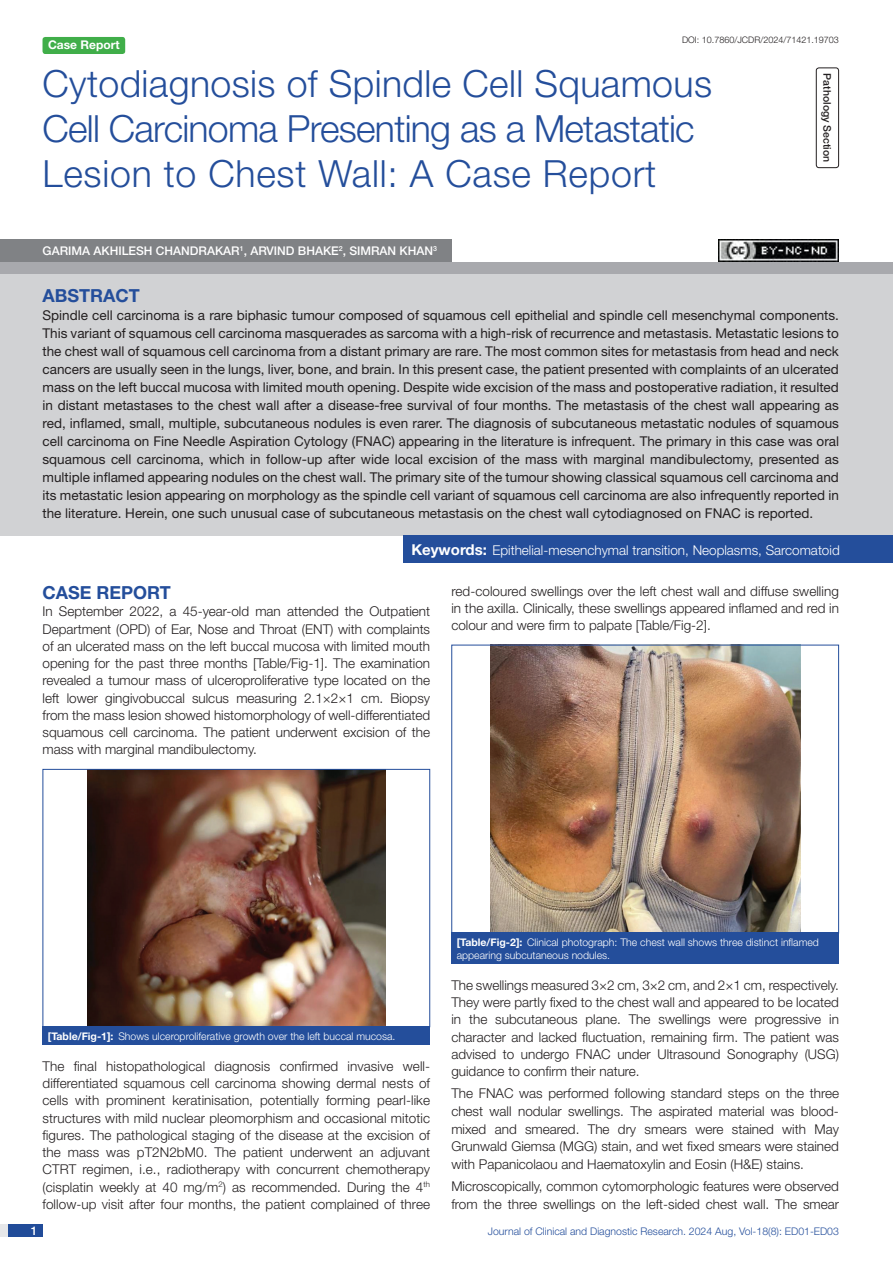
<style>
.page{position:relative;width:893px;height:1263px;background:#fff}
.page>*{position:absolute;margin:0;border:0;box-sizing:border-box;transform-origin:0 0}
.t1{font:300 37.5px/45px "Helvetica Neue";letter-spacing:.01em;color:#244e9b}
.Heading{font:700 18px "Helvetica Neue";color:#244e9b}
.Abstract_head{font:700 18px "Helvetica Neue";color:#244e9b}
.Body_text{font:300 13.5px/17.2px "Helvetica Neue";color:#231f20;text-align:justify}
.Abstract_Text{font:13.5px/18px "Helvetica Neue";color:#231f20;text-align:justify}
.Key_words{font:300 13.5px "Helvetica Neue";color:#fff}
.Author{font:500 12px "Helvetica Neue";color:#fff}
.t2{font:700 12px "Helvetica Neue";color:#fff}
.TABLE_FIG{font:300 10.5px/12.6px "Helvetica Neue";color:#fff}
.t3{font:300 10.5px "Helvetica Neue";color:#244e9b}
.section{font:500 10.5px "Helvetica Neue";color:#231f20}
.DOI{font:300 9px "Helvetica Neue";color:#231f20}
.s1{font-weight:700;font-size:15px}
.s2{font-weight:700}
</style>
<div class="page">
<div style="left:0;top:1224px;width:43px;height:13px;background:#e6e7e9"></div>
<div style="left:8px;top:1224px;width:35px;height:13px;background:#214c99"></div>
<div style="left:816px;top:67px;width:23px;height:101px;border:1px solid #231f20;border-radius:3px"></div>
<div style="left:43px;top:37px;width:82px;height:17px;background:#40ae49;border-radius:3px"></div>
<div style="left:0;top:262px;width:893px;height:12px;background:#a8a9ad"></div>
<div style="left:0;top:239px;width:451px;height:23px;background:#808285"></div>
<div style="left:0;top:274px;width:893px;height:261px;background:#d1d2d4"></div>
<div style="left:403px;top:535px;width:490px;height:28px;background:#244e9b"></div>
<img style="left:87px;top:771px;width:298px;height:254px">
<div style="left:43px;top:769px;width:387px;height:258px;border:1px solid #244e9b"></div>
<div style="left:43px;top:1026px;width:387px;height:19px;background:#244e9b"></div>
<img style="left:490px;top:647px;width:310px;height:284px">
<div style="left:451px;top:645px;width:388px;height:288px;border:1px solid #244e9b"></div>
<div style="left:451px;top:933px;width:388px;height:31px;background:#244e9b"></div>
<img style="left:719px;top:239px;width:120px;height:23px">
<p class="DOI" style="left:682px;top:35px;width:158px">DOI: 10.7860/JCDR/2024/71421.19703</p>
<p class="section" style="left:833px;top:73px;width:90px;rotate:90deg">PATHOLOGY SECTION</p>
<p class="t2" style="left:48px;top:37px;width:73px">Case Report</p>
<p class="t1" style="left:43px;top:60px;width:671px">Cytodiagnosis of Spindle Cell Squamous<br>Cell Carcinoma Presenting as a Metastatic<br>Lesion to Chest Wall: A Case Report</p>
<p class="Author" style="left:43px;top:244px;width:396px">GARIMA AKHILESH CHANDRAKAR<sup>1</sup>, ARVIND BHAKE<sup>2</sup>, SIMRAN KHAN<sup>3</sup></p>
<p class="Abstract_head" style="left:43px;top:285px;width:99px">ABSTRACT</p>
<p class="Abstract_Text" style="left:43px;top:306px;width:798px">Spindle cell carcinoma is a rare biphasic tumour composed of squamous cell epithelial and spindle cell mesenchymal components.<br>This variant of squamous cell carcinoma masquerades as sarcoma with a high-risk of recurrence and metastasis. Metastatic lesions to the chest wall of squamous cell carcinoma from a distant primary are rare. The most common sites for metastasis from head and neck cancers are usually seen in the lungs, liver, bone, and brain. In this present case, the patient presented with complaints of an ulcerated mass on the left buccal mucosa with limited mouth opening. Despite wide excision of the mass and postoperative radiation, it resulted in distant metastases to the chest wall after a disease-free survival of four months. The metastasis of the chest wall appearing as red, inflamed, small, multiple, subcutaneous nodules is even rarer. The diagnosis of subcutaneous metastatic nodules of squamous cell carcinoma on Fine Needle Aspiration Cytology (FNAC) appearing in the literature is infrequent. The primary in this case was oral squamous cell carcinoma, which in follow-up after wide local excision of the mass with marginal mandibulectomy, presented as multiple inflamed appearing nodules on the chest wall. The primary site of the tumour showing classical squamous cell carcinoma and its metastatic lesion appearing on morphology as the spindle cell variant of squamous cell carcinoma are also infrequently reported in the literature. Herein, one such unusual case of subcutaneous metastasis on the chest wall cytodiagnosed on FNAC is reported.</p>
<p class="Key_words" style="left:411px;top:542px;width:430px"><span class="s1">Keywords:</span> Epithelial-mesenchymal transition, Neoplasms, Sarcomatoid</p>
<p class="Heading" style="left:43px;top:581px;width:130px">CASE REPORT</p>
<p class="Body_text" style="left:43px;top:602px;width:389px">In September 2022, a 45-year-old man attended the Outpatient Department (OPD) of Ear, Nose and Throat (ENT) with complaints of an ulcerated mass on the left buccal mucosa with limited mouth opening for the past three months [Table/Fig-1]. The examination revealed a tumour mass of ulceroproliferative type located on the left lower gingivobuccal sulcus measuring 2.1×2×1 cm. Biopsy from the mass lesion showed histomorphology of well-differentiated squamous cell carcinoma. The patient underwent excision of the mass with marginal mandibulectomy.</p>
<p class="Body_text" style="left:451px;top:582px;width:389px">red-coloured swellings over the left chest wall and diffuse swelling in the axilla. Clinically, these swellings appeared inflamed and red in colour and were firm to palpate [Table/Fig-2].</p>
<p class="TABLE_FIG" style="left:48px;top:1029px;width:349px"><span class="s2">[Table/Fig-1]:</span> Shows ulceroproliferative growth over the left buccal mucosa.</p>
<p class="Body_text" style="left:43px;top:1057px;width:389px">The final histopathological diagnosis confirmed invasive well&shy;differentiated squamous cell carcinoma showing dermal nests of cells with prominent keratinisation, potentially forming pearl-like structures with mild nuclear pleomorphism and occasional mitotic figures. The pathological staging of the disease at the excision of the mass was pT2N2bM0. The patient underwent an adjuvant CTRT regimen, i.e., radiotherapy with concurrent chemotherapy (cisplatin weekly at 40 mg/m<sup>2</sup>) as recommended. During the 4<sup>th </sup>follow-up visit after four months, the patient complained of three</p>
<p class="TABLE_FIG" style="left:457px;top:936px;width:364px"><span class="s2">[Table/Fig-2]:</span> Clinical photograph: The chest wall shows three distinct inflamed appearing subcutaneous nodules.</p>
<p class="Body_text" style="left:451px;top:976px;width:389px">The swellings measured 3×2 cm, 3×2 cm, and 2×1 cm, respectively.<br>They were partly fixed to the chest wall and appeared to be located in the subcutaneous plane. The swellings were progressive in character and lacked fluctuation, remaining firm. The patient was advised to undergo FNAC under Ultrasound Sonography (USG) guidance to confirm their nature.</p>
<p class="Body_text" style="left:451px;top:1084px;width:389px;line-height:17.7px">The FNAC was performed following standard steps on the three chest wall nodular swellings. The aspirated material was blood&shy;mixed and smeared. The dry smears were stained with May Grunwald Giemsa (MGG) stain, and wet fixed smears were stained with Papanicolaou and Haematoxylin and Eosin (H&amp;E) stains.</p>
<p class="Body_text" style="left:451px;top:1177px;width:389px;line-height:17.7px">Microscopically, common cytomorphologic features were observed from the three swellings on the left-sided chest wall. The smear</p>
<p class="Author" style="left:31px;top:1223px;width:8px">1</p>
<p class="t3" style="left:488px;top:1225px;width:353px">Journal of Clinical and Diagnostic Research. 2024 Aug, Vol-18(8): ED01-ED03</p>
</div>
